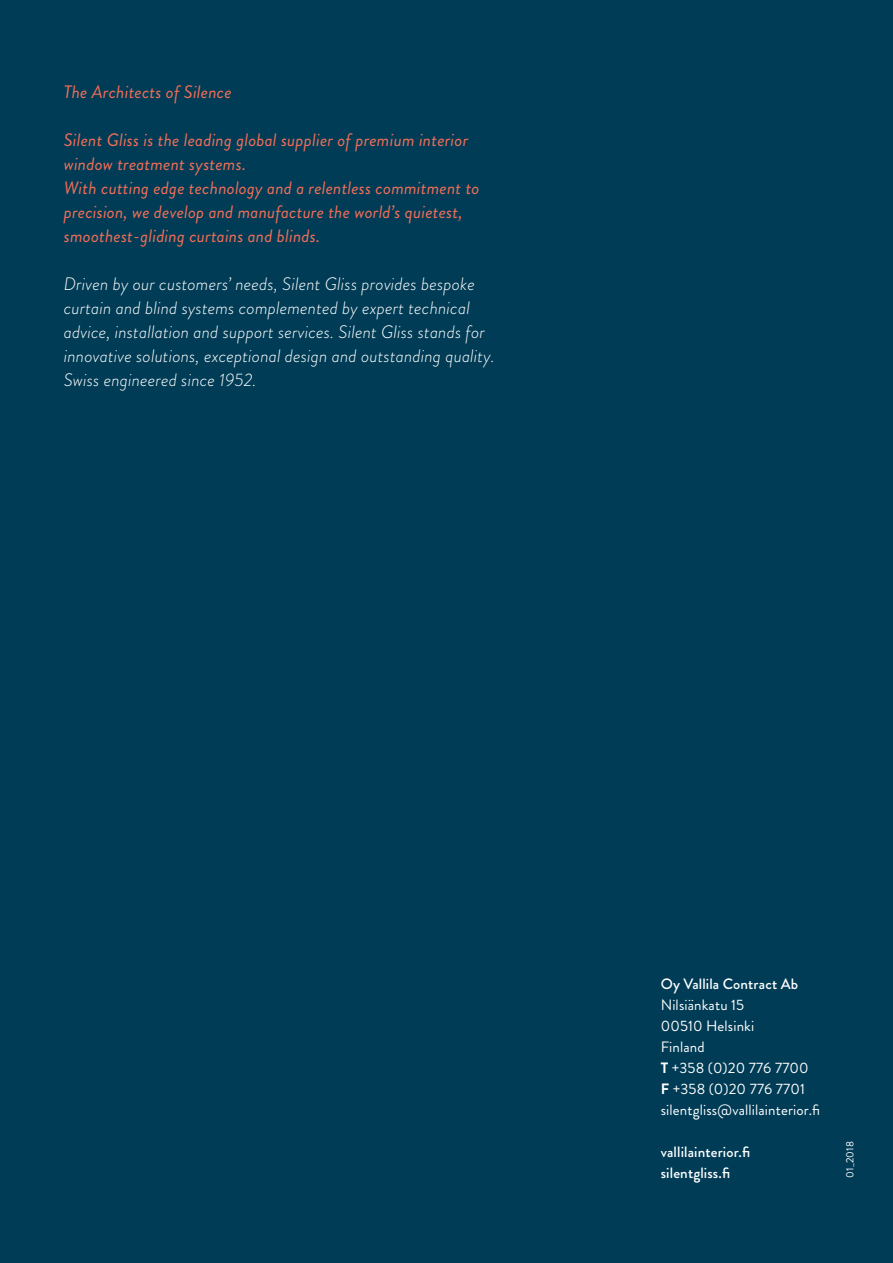
<style>
.page{position:relative;width:893px;height:1263px;background:#003c56}
.page>*{position:absolute;margin:0;border:0;box-sizing:border-box;transform-origin:0 0}
.t1{font:italic 300 18px/24px "Brandon Grotesque";letter-spacing:.01em;color:#fff}
.t2{font:italic 18px/24px "Brandon Grotesque";letter-spacing:.01em;color:#f36e58}
.t3{font:15px/21px "Brandon Grotesque";letter-spacing:.01em;color:#fff}
.t4{font:500 15px/21px "Brandon Grotesque";letter-spacing:.01em;color:#fff}
.t5{font:10.5px "Brandon Grotesque";letter-spacing:.02em;color:#fff}
.s1{font-weight:700}
</style>
<div class="page">
<p class="t2" style="left:64px;top:80px;width:169px">The Architects of Silence</p>
<p class="t2" style="left:64px;top:128px;width:417px">Silent Gliss is the leading global supplier of premium interior window treatment systems.<br>With cutting edge technology and a relentless commitment to precision, we develop and manufacture the world’s quietest, smoothest-gliding curtains and blinds.</p>
<p class="t1" style="left:64px;top:272px;width:432px">Driven by our customers’ needs, Silent Gliss provides bespoke curtain and blind systems complemented by expert technical advice, installation and support services. Silent Gliss stands for innovative solutions, exceptional design and outstanding quality.<br>Swiss engineered since 1952.</p>
<p class="t4" style="left:661px;top:973px;width:139px">Oy Vallila Contract Ab</p>
<p class="t3" style="left:661px;top:994px;width:161px">Nilsiänkatu 15<br>00510 Helsinki<br>Finland<br><span class="s1">T</span> +358 (0)20 776 7700<br><span class="s1">F</span> +358 (0)20 776 7701 silentgliss@vallilainterior.fi</p>
<p class="t4" style="left:661px;top:1141px;width:91px">vallilainterior.fi silentgliss.fi</p>
<p class="t5" style="left:843px;top:1178px;width:38px;rotate:-90deg">01_2018</p>
</div>
